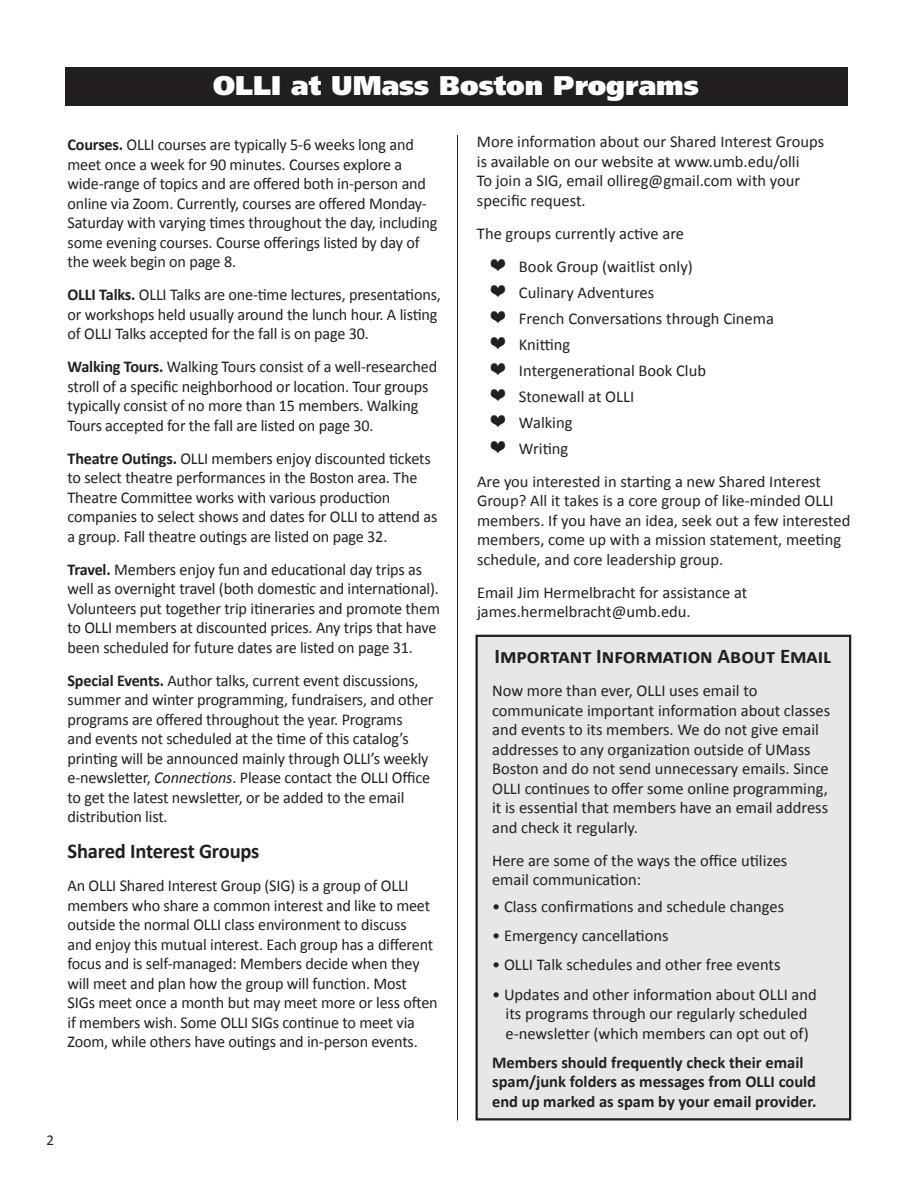
<style>
.page{position:relative;width:918px;height:1188px;background:#fff}
.page>*{position:absolute;margin:0;border:0;box-sizing:border-box;transform-origin:0 0}
.t1{font:900 27px "Frutiger LT Std";color:#fff}
.t2{font:700 21px "Calibri";letter-spacing:-.005em;color:#231f20}
.t3{font:16.5px/19.5px "Calibri";letter-spacing:-.01em;color:#231f20}
.t4{font:700 16.5px/19.5px "Calibri";color:#231f20}
.t5{font:15px "Calibri";color:#231f20}
.s1{font-weight:700}
.s2{font-style:italic}
</style>
<div class="page">
<div style="left:477px;top:636px;width:373px;height:483px;background:#e6e7e8"></div>
<div style="left:475px;top:635px;width:376px;height:485px;border:2px solid #231f20"></div>
<hr style="left:457px;top:135px;width:1px;height:985px;background:#231f20">
<div style="left:65px;top:68px;width:783px;height:38px;background:#231f20"></div>
<p class="t5" style="left:46px;top:1131px;width:9px">2</p>
<h1 class="t1" style="left:213px;top:69px;width:487px">OLLI at UMass Boston Programs</h1>
<p class="t3" style="left:68px;top:135px;width:371px"><span class="s1">Courses.</span> OLLI courses are typically 5-6 weeks long and meet once a week for 90 minutes. Courses explore a wide-range of topics and are offered both in-person and online via Zoom. Currently, courses are offered Monday-Saturday with varying times throughout the day, including some evening courses. Course offerings listed by day of the week begin on page 8.</p>
<p class="t3" style="left:68px;top:285px;width:375px"><span class="s1">OLLI Talks.</span> OLLI Talks are one-time lectures, presentations, or workshops held usually around the lunch hour. A listing of OLLI Talks accepted for the fall is on page 30.</p>
<p class="t3" style="left:68px;top:357px;width:371px"><span class="s1">Walking Tours.</span> Walking Tours consist of a well-researched stroll of a specific neighborhood or location. Tour groups typically consist of no more than 15 members. Walking Tours accepted for the fall are listed on page 30.</p>
<p class="t3" style="left:68px;top:449px;width:371px"><span class="s1">Theatre Outings.</span> OLLI members enjoy discounted tickets to select theatre performances in the Boston area. The Theatre Committee works with various production companies to select shows and dates for OLLI to attend as a group. Fall theatre outings are listed on page 32.</p>
<p class="t3" style="left:68px;top:560px;width:374px"><span class="s1">Travel.</span> Members enjoy fun and educational day trips as well as overnight travel (both domestic and international).<br>Volunteers put together trip itineraries and promote them to OLLI members at discounted prices. Any trips that have been scheduled for future dates are listed on page 31.</p>
<p class="t3" style="left:68px;top:671px;width:368px"><span class="s1">Special Events.</span> Author talks, current event discussions, summer and winter programming, fundraisers, and other programs are offered throughout the year. Programs<br>and events not scheduled at the time of this catalog’s printing will be announced mainly through OLLI’s weekly e-newsletter, <span class="s2">Connections</span>. Please contact the OLLI Office to get the latest newsletter, or be added to the email distribution list.</p>
<p class="t2" style="left:68px;top:838px;width:194px">Shared Interest Groups</p>
<p class="t3" style="left:68px;top:876px;width:372px">An OLLI Shared Interest Group (SIG) is a group of OLLI members who share a common interest and like to meet outside the normal OLLI class environment to discuss<br>and enjoy this mutual interest. Each group has a different focus and is self-managed: Members decide when they will meet and plan how the group will function. Most SIGs meet once a month but may meet more or less often if members wish. Some OLLI SIGs continue to meet via Zoom, while others have outings and in-person events.</p>
<p class="t3" style="left:477px;top:132px;width:349px">More information about our Shared Interest Groups is available on our website at www.umb.edu/olli<br>To join a SIG, email ollireg@gmail.com with your specific request.</p>
<p class="t3" style="left:490px;top:217px;width:204px;line-height:33px;text-indent:-14px">The groups currently active are ❤ Book Group (waitlist only)</p>
<p class="t3" style="left:490px;top:279px;width:285px;line-height:26px">❤ Culinary Adventures<br>❤ French Conversations through Cinema ❤ Knitting<br>❤ Intergenerational Book Club<br>❤ Stonewall at OLLI<br>❤ Walking<br>❤ Writing</p>
<p class="t3" style="left:477px;top:472px;width:375px">Are you interested in starting a new Shared Interest Group? All it takes is a core group of like-minded OLLI members. If you have an idea, seek out a few interested members, come up with a mission statement, meeting schedule, and core leadership group.</p>
<p class="t3" style="left:477px;top:583px;width:272px">Email Jim Hermelbracht for assistance at james.hermelbracht@umb.edu.</p>
<p class="t2" style="left:494px;top:643px;width:338px">Important Information About Email</p>
<p class="t3" style="left:492px;top:681px;width:340px">Now more than ever, OLLI uses email to communicate important information about classes and events to its members. We do not give email addresses to any organization outside of UMass Boston and do not send unnecessary emails. Since OLLI continues to offer some online programming, it is essential that members have an email address and check it regularly.</p>
<p class="t3" style="left:492px;top:851px;width:297px">Here are some of the ways the office utilizes email communication:</p>
<p class="t3" style="left:492px;top:897px;width:294px">• Class confirmations and schedule changes</p>
<p class="t3" style="left:492px;top:926px;width:178px">• Emergency cancellations</p>
<p class="t3" style="left:492px;top:955px;width:290px">• OLLI Talk schedules and other free events</p>
<p class="t3" style="left:492px;top:984px;width:326px;text-align:center">• Updates and other information about OLLI and its programs through our regularly scheduled e-newsletter (which members can opt out of)</p>
<p class="t4" style="left:492px;top:1052px;width:326px">Members should frequently check their email spam/junk folders as messages from OLLI could end up marked as spam by your email provider.</p>
</div>
